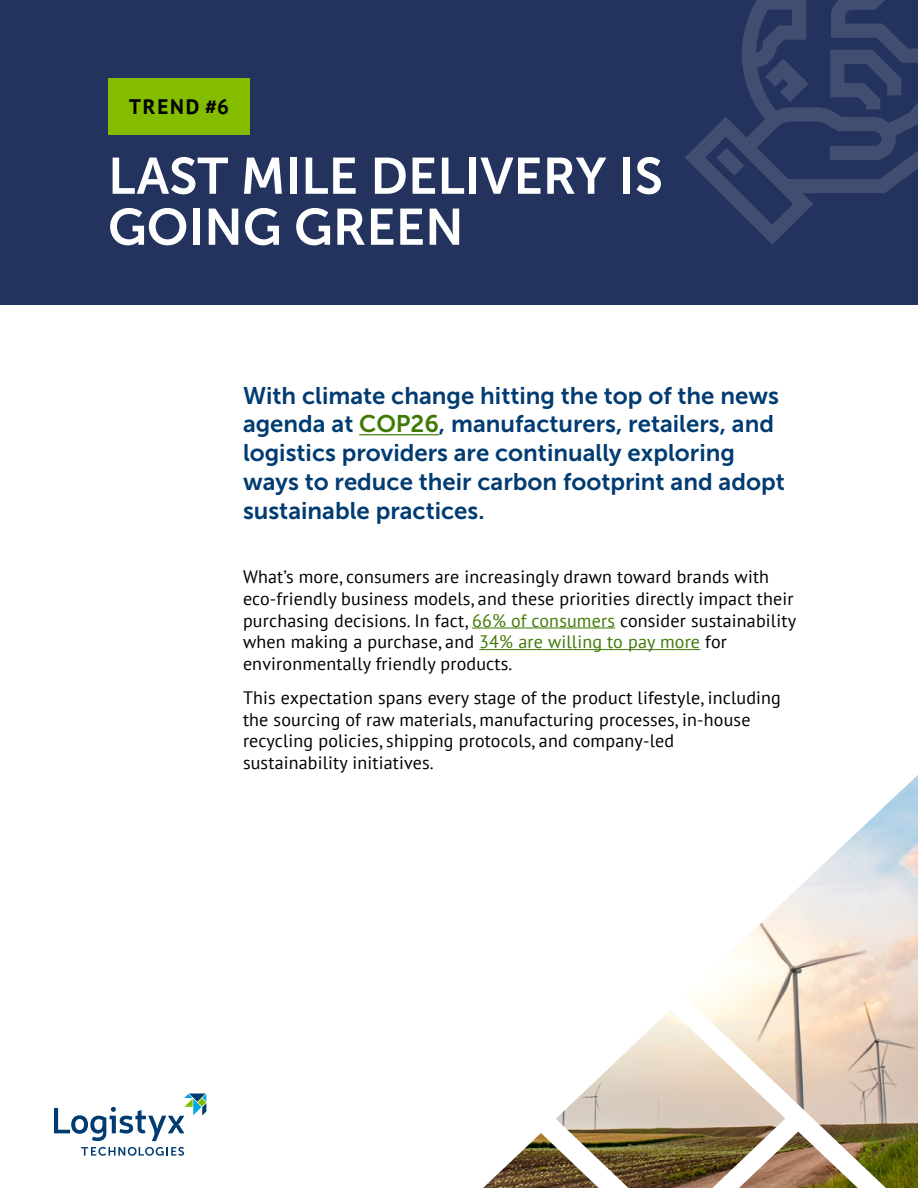
<style>
.page{position:relative;width:918px;height:1188px;background:#fff}
.page>*{position:absolute;margin:0;border:0;box-sizing:border-box;transform-origin:0 0}
.t1{font:51px/51px "Museo Sans 700";color:#fff}
.t2{font:24px/28.8px "Museo Sans 700";color:#003b71}
.t3{font:700 21px "PT Sans";letter-spacing:.09em;color:#000}
.t4{font:18px/21.6px "PT Sans";letter-spacing:.01em;color:#000}
.s1{color:#407a06}
</style>
<div class="page">
<svg style="left:81px;top:1147px;width:103px;height:9px"></svg>
<svg style="left:54px;top:1094px;width:152px;height:47px"></svg>
<div style="left:0;top:0;width:918px;height:305px;background:#24335d"></div>
<hr style="left:359px;top:434px;width:80px;height:1px;background:#407a06">
<hr style="left:472px;top:628px;width:143px;height:1px;background:#407a06">
<hr style="left:479px;top:649px;width:221px;height:1px;background:#407a06">
<svg style="left:685px;top:0;width:233px;height:245px"></svg>
<div style="left:108px;top:78px;width:141px;height:57px;background:#84bd00"></div>
<svg style="left:483px;top:775px;width:435px;height:413px"></svg>
<p class="t3" style="left:129px;top:93px;width:101px">TREND #6</p>
<h1 class="t1" style="left:108px;top:151px;width:556px">LAST MILE DELIVERY IS<br>GOING GREEN</h1>
<h2 class="t2" style="left:243px;top:381px;width:543px">With climate change hitting the top of the news agenda at <span class="s1">COP26</span>, manufacturers, retailers, and logistics providers are continually exploring ways to reduce their carbon footprint and adopt sustainable practices.</h2>
<p class="t4" style="left:243px;top:566px;width:555px">What’s more, consumers are increasingly drawn toward brands with eco-friendly business models, and these priorities directly impact their purchasing decisions. In fact, <span class="s1">66% of consumers</span> consider sustainability when making a purchase, and <span class="s1">34% are willing to pay more</span> for environmentally friendly products.</p>
<p class="t4" style="left:243px;top:686px;width:539px">This expectation spans every stage of the product lifestyle, including the sourcing of raw materials, manufacturing processes, in-house recycling policies, shipping protocols, and company-led sustainability initiatives.</p>
</div>
